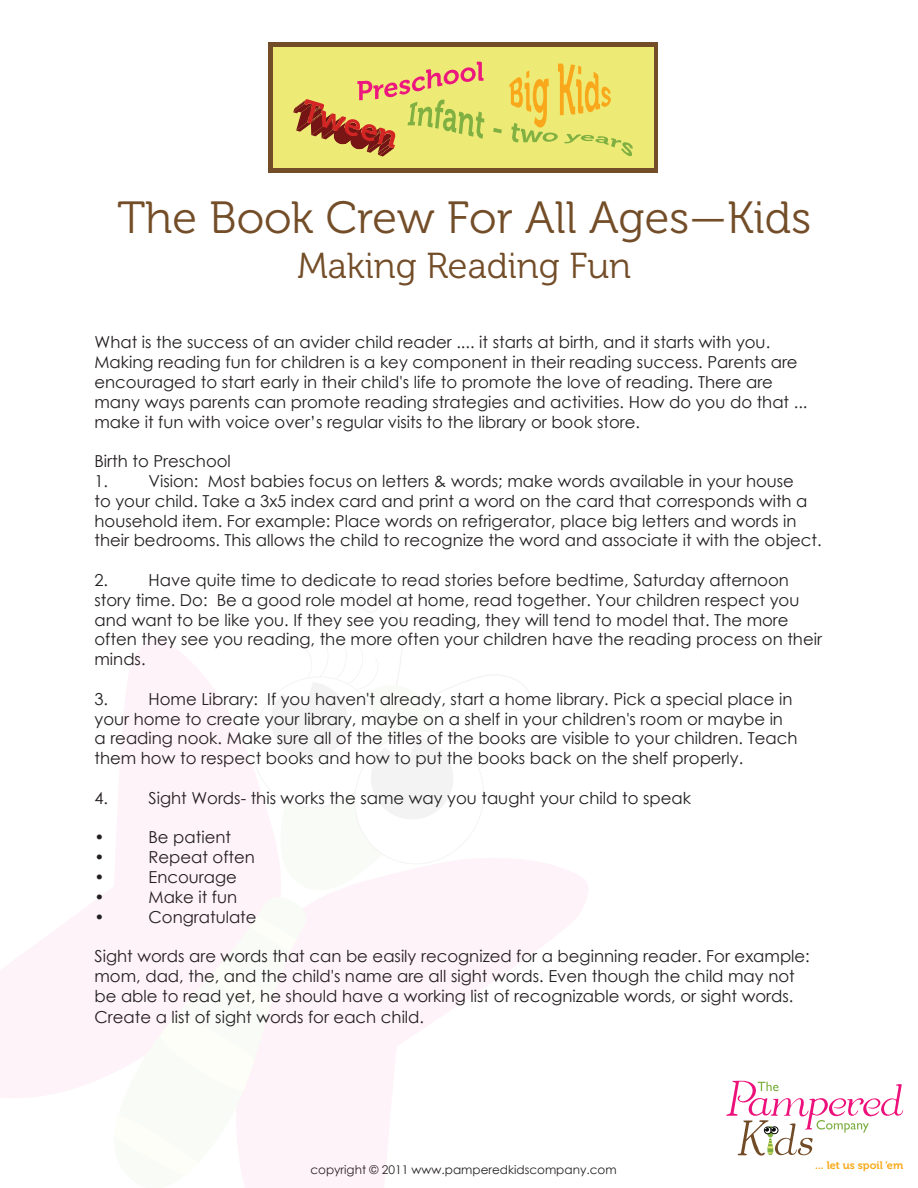
<style>
.page{position:relative;width:918px;height:1188px;background:#fff}
.page>*{position:absolute;margin:0;border:0;box-sizing:border-box;transform-origin:0 0}
.t1{font:45px "Museo 300";color:#734d28}
.t2{font:36px "Museo 300";color:#734d28}
.t3{font:16.5px/19.8px "Century Gothic";color:#231f20}
.t4{font:12px "Century Gothic";color:#242021}
.t5{font:10.95px "Museo 700";color:#f9a91b}
</style>
<div class="page">
<div style="left:268px;top:42px;width:390px;height:130px;background:#734d28"></div>
<svg style="left:726px;top:1081px;width:177px;height:75px"></svg>
<svg style="left:0;top:639px;width:207px;height:459px"></svg>
<svg style="left:438px;top:861px;width:150px;height:157px;fill:#fef3f8"></svg>
<svg style="left:106px;top:680px;width:332px;height:508px;fill:#fef3f8"></svg>
<div style="left:250px;top:916px;width:47px;height:36px;background:#f8fbf6"></div>
<svg style="left:153px;top:963px;width:121px;height:135px"></svg>
<div style="left:114px;top:1107px;width:84px;height:70px;background:#f8fbf6"></div>
<svg style="left:244px;top:585px;width:287px;height:288px"></svg>
<div style="left:274px;top:48px;width:379px;height:120px;background:#edeb76"></div>
<svg style="left:493px;top:128px;width:9px;height:5px"></svg>
<svg style="left:509px;top:64px;width:124px;height:93px"></svg>
<svg style="left:293px;top:62px;width:191px;height:94px"></svg>
<p class="t1" style="left:117px;top:194px;width:695px">The Book Crew For All Ages—Kids</p>
<p class="t2" style="left:297px;top:246px;width:335px">Making Reading Fun</p>
<p class="t3" style="left:94px;top:332px;width:715px">What is the success of an avider child reader .... it starts at birth, and it starts with you.<br>Making reading fun for children is a key component in their reading success. Parents are encouraged to start early in their child's life to promote the love of reading. There are many ways parents can promote reading strategies and activities. How do you do that ... make it fun with voice over’s regular visits to the library or book store.</p>
<p class="t3" style="left:94px;top:451px;width:138px">Birth to Preschool</p>
<p class="t3" style="left:94px;top:471px;width:15px">1.</p>
<p class="t3" style="left:94px;top:471px;width:729px;text-indent:54px">Vision: Most babies focus on letters &amp; words; make words available in your house<br>to your child. Take a 3x5 index card and print a word on the card that corresponds with a household item. For example: Place words on refrigerator, place big letters and words in their bedrooms. This allows the child to recognize the word and associate it with the object.</p>
<p class="t3" style="left:94px;top:570px;width:15px">2.</p>
<p class="t3" style="left:94px;top:570px;width:729px;text-indent:54px">Have quite time to dedicate to read stories before bedtime, Saturday afternoon story time. Do: Be a good role model at home, read together. Your children respect you and want to be like you. If they see you reading, they will tend to model that. The more often they see you reading, the more often your children have the reading process on their minds.</p>
<p class="t3" style="left:94px;top:689px;width:15px">3.</p>
<p class="t3" style="left:94px;top:689px;width:705px;text-indent:54px">Home Library: If you haven't already, start a home library. Pick a special place in your home to create your library, maybe on a shelf in your children's room or maybe in a reading nook. Make sure all of the titles of the books are visible to your children. Teach them how to respect books and how to put the books back on the shelf properly.</p>
<p class="t3" style="left:94px;top:788px;width:15px">4.</p>
<p class="t3" style="left:149px;top:788px;width:544px">Sight Words- this works the same way you taught your child to speak</p>
<p class="t3" style="left:94px;top:827px;width:11px">•</p>
<p class="t3" style="left:149px;top:827px;width:84px">Be patient</p>
<p class="t3" style="left:94px;top:847px;width:11px">•</p>
<p class="t3" style="left:149px;top:847px;width:108px">Repeat often</p>
<p class="t3" style="left:94px;top:867px;width:11px">•</p>
<p class="t3" style="left:149px;top:867px;width:90px">Encourage</p>
<p class="t3" style="left:94px;top:887px;width:11px">•</p>
<p class="t3" style="left:149px;top:887px;width:90px">Make it fun</p>
<p class="t3" style="left:94px;top:906px;width:11px">•</p>
<p class="t3" style="left:149px;top:906px;width:110px">Congratulate</p>
<p class="t3" style="left:94px;top:946px;width:717px">Sight words are words that can be easily recognized for a beginning reader. For example: mom, dad, the, and the child's name are all sight words. Even though the child may not be able to read yet, he should have a working list of recognizable words, or sight words.</p>
<p class="t3" style="left:94px;top:1007px;width:331px">Create a list of sight words for each child.</p>
<p class="t4" style="left:310px;top:1162px;width:308px">copyright © 2011 www.pamperedkidscompany.com</p>
<p class="t5" style="left:815px;top:1159px;width:90px">... let us spoil ‘em</p>
</div>
